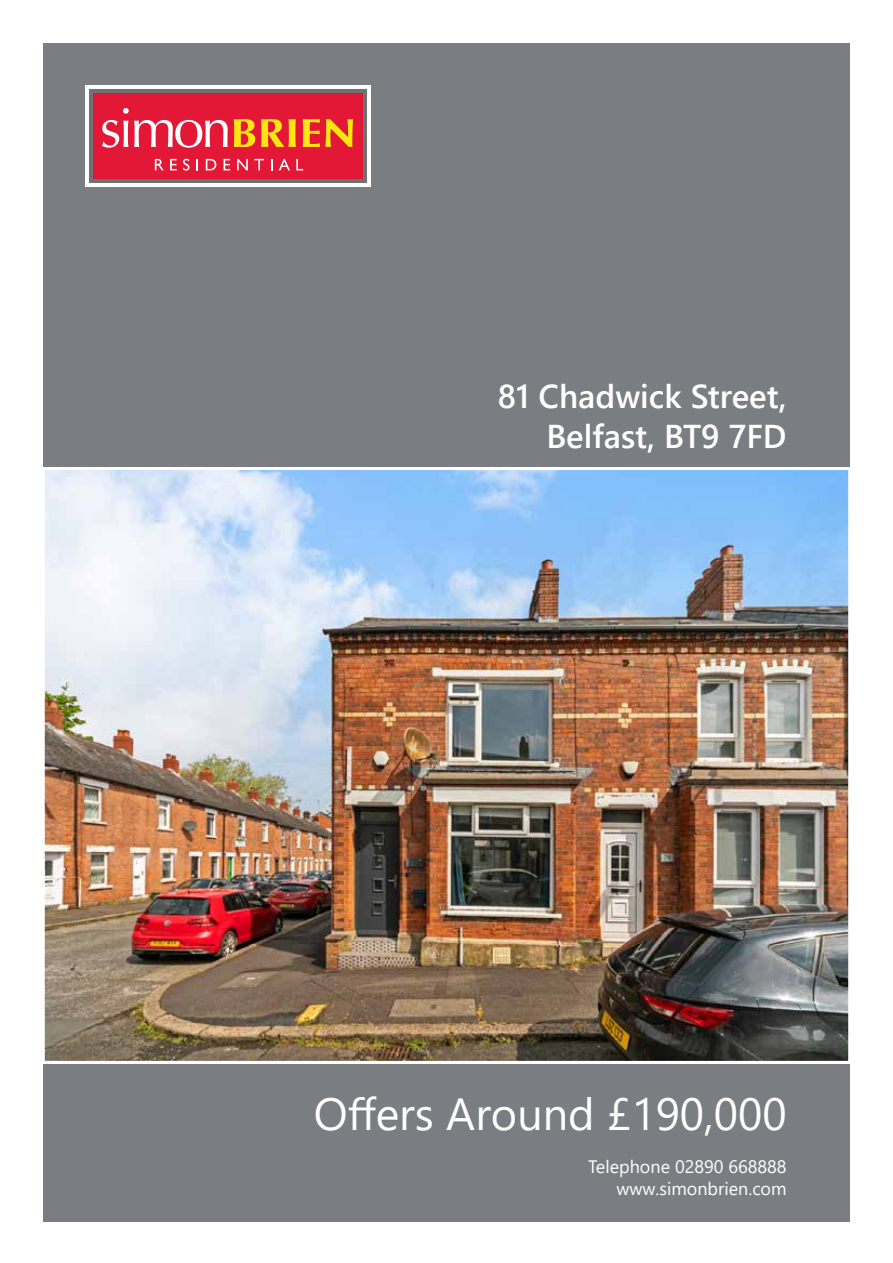
<style>
.page{position:relative;width:893px;height:1263px;background:#fff}
.page>*{position:absolute;margin:0;border:0;box-sizing:border-box;transform-origin:0 0}
.t1{font:45px "Segoe UI";color:#fff}
.t2{font:600 33px/39.6px "Segoe UI";color:#fff;text-align:right}
.t3{font:18px/21.6px "Segoe UI";color:#fff;text-align:right}
</style>
<div class="page">
<div style="left:43px;top:43px;width:807px;height:424px;background:#7a7d82"></div>
<div style="left:43px;top:1064px;width:807px;height:157px;background:#7a7d82"></div>
<img style="left:46px;top:471px;width:801px;height:589px">
<div style="left:42px;top:467px;width:809px;height:597px;border:3px solid #fff"></div>
<div style="left:85px;top:85px;width:286px;height:102px;background:#fff"></div>
<div style="left:89px;top:89px;width:278px;height:94px;background:#717073"></div>
<div style="left:93px;top:93px;width:270px;height:86px;background:#e31837"></div>
<svg style="left:102px;top:108px;width:126px;height:40px"></svg>
<svg style="left:234px;top:119px;width:21px;height:28px"></svg>
<svg style="left:261px;top:119px;width:35px;height:28px"></svg>
<svg style="left:303px;top:119px;width:50px;height:28px"></svg>
<svg style="left:155px;top:159px;width:9px;height:11px"></svg>
<svg style="left:170px;top:159px;width:7px;height:11px"></svg>
<svg style="left:183px;top:159px;width:7px;height:12px"></svg>
<svg style="left:196px;top:159px;width:2px;height:11px"></svg>
<svg style="left:206px;top:159px;width:10px;height:11px"></svg>
<svg style="left:224px;top:159px;width:6px;height:11px"></svg>
<svg style="left:237px;top:159px;width:11px;height:11px"></svg>
<svg style="left:254px;top:159px;width:10px;height:11px"></svg>
<svg style="left:279px;top:159px;width:11px;height:11px"></svg>
<svg style="left:296px;top:159px;width:7px;height:11px"></svg>
<h2 class="t2" style="left:498px;top:374px;width:290px">81 Chadwick Street,<br>Belfast, BT9 7FD</h2>
<h1 class="t1" style="left:314px;top:1071px;width:474px">Offers Around £190,000</h1>
<p class="t3" style="left:588px;top:1154px;width:200px">Telephone 02890 668888 www.simonbrien.com</p>
</div>
